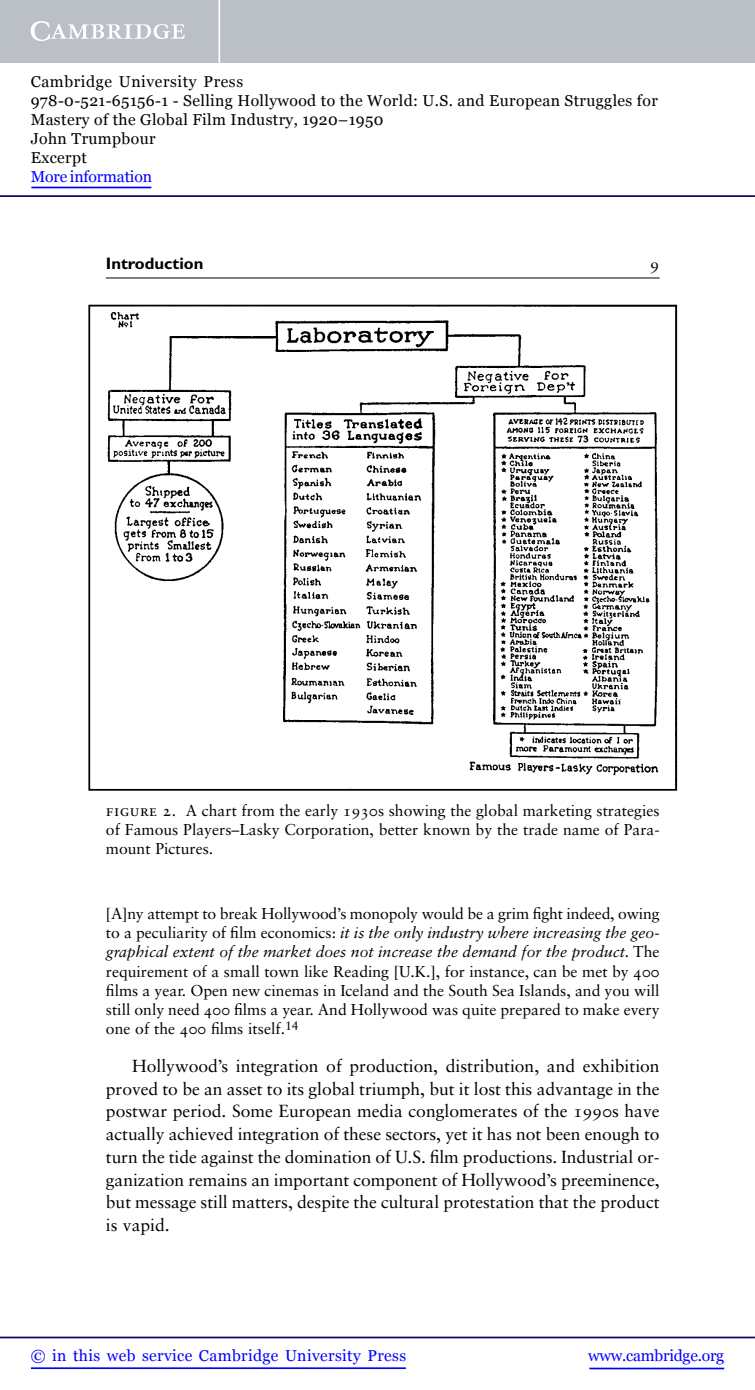
<style>
.page{position:relative;width:755px;height:1390px;background:#fff}
.page>*{position:absolute;margin:0;border:0;box-sizing:border-box;transform-origin:0 0}
.t1{font:17.5px/22.8px "Sabon";color:#000;text-align:justify}
.t2{font:700 16.62px "Gill Sans";color:#000}
.t3{font:16.62px "Sabon Roman SC";color:#000}
.t4{font:15.75px/19.2px "Sabon";color:#000;text-align:justify}
.t5{font:15.75px/18.9px "Georgia";letter-spacing:.025em;color:#000}
.t6{font:15.75px/19.2px "Sabon Italic Os F";color:#000}
.t7{font:15.75px "Georgia";letter-spacing:.025em;color:#00f}
.t8{font:15.75px "Georgia";letter-spacing:-.015em;color:#00f}
.t9{font:15.75px "Georgia";letter-spacing:-.01em;color:#00f}
.s1{font-family:"Sabon Roman SC"}
.s2{font-family:"Sabon"}
</style>
<div class="page">
<hr style="left:106px;top:278px;width:553px;height:1px;background:#000">
<img style="left:107px;top:312px;width:552px;height:464px">
<div style="left:88px;top:305px;width:588px;height:486px;border:2px solid #000"></div>
<hr style="left:589px;top:1368px;width:134px;height:1px;background:#00f">
<hr style="left:0;top:1336px;width:754px;height:2px;background:#150666">
<hr style="left:31px;top:1367px;width:374px;height:2px;background:#00f">
<div style="left:0;top:0;width:754px;height:63px;background:#bac0c6"></div>
<svg style="left:31px;top:21px;width:154px;height:20px"></svg>
<hr style="left:218px;top:0;width:2px;height:63px;background:#fff">
<hr style="left:0;top:195px;width:754px;height:2px;background:#150666">
<hr style="left:31px;top:187px;width:120px;height:1px;background:#00f">
<p class="t5" style="left:31px;top:73px;width:628px">Cambridge University Press<br>978-0-521-65156-1 - Selling Hollywood to the World: U.S. and European Struggles for Mastery of the Global Film Industry, 1920–1950<br>John Trumpbour<br>Excerpt</p>
<p class="t9" style="left:31px;top:167px;width:123px">More information</p>
<p class="t2" style="left:106px;top:257px;width:99px">Introduction</p>
<p class="t3" style="left:650px;top:257px;width:11px">9</p>
<p class="t4" style="left:106px;top:802px;width:555px"><span class="s1">figure 2.</span> A chart from the early <span class="s1">1930</span>s showing the global marketing strategies of Famous Players–Lasky Corporation, better known by the trade name of Para&shy;mount Pictures.</p>
<p class="t4" style="left:106px;top:905px;width:555px">[A]ny attempt to break Hollywood’s monopoly would be a grim fight indeed, owing</p>
<p class="t6" style="left:106px;top:924px;width:555px"><span class="s2">to a peculiarity of film economics:</span> it is the only industry where increasing the geo&shy;graphical extent of the market does not increase the demand for the product. <span class="s2">The</span></p>
<p class="t4" style="left:106px;top:963px;width:555px">requirement of a small town like Reading [U.K.], for instance, can be met by <span class="s1">400 </span>films a year. Open new cinemas in Iceland and the South Sea Islands, and you will still only need <span class="s1">400</span> films a year. And Hollywood was quite prepared to make every one of the <span class="s1">400</span> films itself.<sup>14</sup></p>
<p class="t1" style="left:106px;top:1056px;width:555px;text-indent:26px">Hollywood’s integration of production, distribution, and exhibition proved to be an asset to its global triumph, but it lost this advantage in the postwar period. Some European media conglomerates of the <span class="s1">1990</span>s have actually achieved integration of these sectors, yet it has not been enough to turn the tide against the domination of U.S. film productions. Industrial or&shy;ganization remains an important component of Hollywood’s preeminence, but message still matters, despite the cultural protestation that the product is vapid.</p>
<p class="t7" style="left:31px;top:1346px;width:376px">© in this web service Cambridge University Press</p>
<p class="t8" style="left:588px;top:1346px;width:137px">www.cambridge.org</p>
</div>
